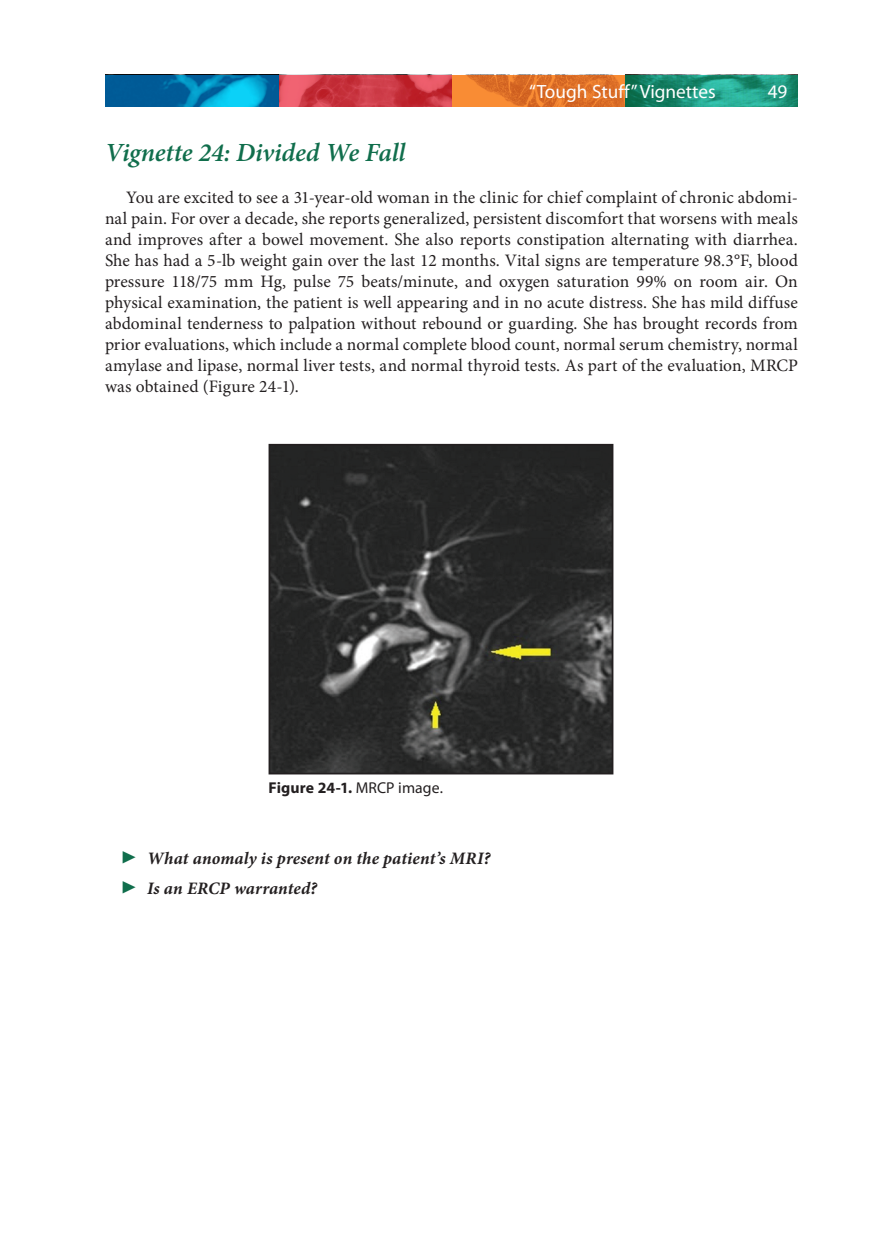
<style>
.page{position:relative;width:882px;height:1260px;background:#fff}
.page>*{position:absolute;margin:0;border:0;box-sizing:border-box;transform-origin:0 0}
.Vignette_head1{font:italic 600 26.25px "Minion Pro";letter-spacing:-.01em;color:#106e4c}
.t1{font:19.25px "Myriad Pro";color:#fff}
.body_text{font:17.5px/21px "Minion Pro";letter-spacing:.005em;color:#231f20;text-align:justify}
.t2{font:italic 700 17.5px "Minion Pro";letter-spacing:.01em;color:#231f20}
.fig_caption{font:700 15.75px "Myriad Pro";letter-spacing:.005em;color:#231f20}
.s1{font-weight:400}
.s2{font-size:26.25px;color:#106e4c}
</style>
<div class="page">
<svg style="left:625px;top:75px;width:173px;height:32px;background:#1c9278"></svg>
<svg style="left:452px;top:75px;width:173px;height:32px;background:#e3762a"></svg>
<svg style="left:278px;top:75px;width:174px;height:32px;background:#cf3d49"></svg>
<svg style="left:105px;top:75px;width:173px;height:32px;background:#027ab0"></svg>
<img style="left:272px;top:447px;width:338px;height:324px">
<div style="left:269px;top:444px;width:344px;height:330px;border:2px solid #231f20"></div>
<p class="t1" style="left:529px;top:79px;width:188px">“Tough Stuff” Vignettes</p>
<p class="t1" style="left:768px;top:79px;width:21px">49</p>
<p class="Vignette_head1" style="left:105px;top:134px;width:302px">Vignette 24: Divided We Fall</p>
<p class="body_text" style="left:105px;top:187px;width:695px;text-indent:21px">You are excited to see a 31-year-old woman in the clinic for chief complaint of chronic abdomi&shy;nal pain. For over a decade, she reports generalized, persistent discomfort that worsens with meals and improves after a bowel movement. She also reports constipation alternating with diarrhea.<br>She has had a 5-lb weight gain over the last 12 months. Vital signs are temperature 98.3°F, blood pressure 118/75 mm Hg, pulse 75 beats/minute, and oxygen saturation 99% on room air. On physical examination, the patient is well appearing and in no acute distress. She has mild diffuse abdominal tenderness to palpation without rebound or guarding. She has brought records from prior evaluations, which include a normal complete blood count, normal serum chemistry, normal amylase and lipase, normal liver tests, and normal thyroid tests. As part of the evaluation, MRCP was obtained (Figure 24-1).</p>
<p class="fig_caption" style="left:269px;top:778px;width:176px">Figure 24-1. <span class="s1">MRCP image.</span></p>
<p class="t2" style="left:121px;top:846px;width:371px"><span class="s2">▶</span> What anomaly is present on the patient’s MRI?</p>
<p class="t2" style="left:121px;top:876px;width:198px"><span class="s2">▶</span> Is an ERCP warranted?</p>
</div>
